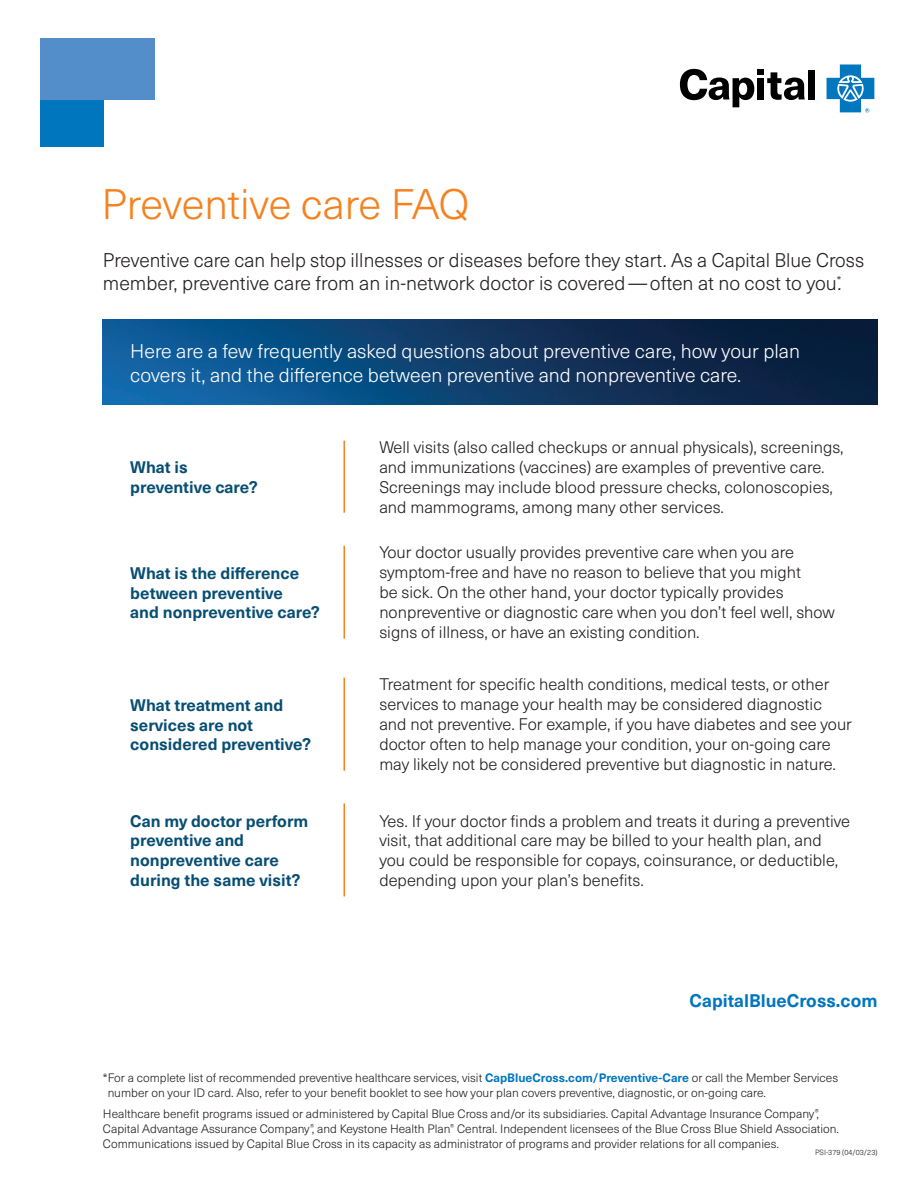
<style>
.page{position:relative;width:918px;height:1188px;background:#fff}
.page>*{position:absolute;margin:0;border:0;box-sizing:border-box;transform-origin:0 0}
.t1{font:300 42px "Neue Haas Unica Pro";color:#f58220}
.body_copy{font:300 19.5px/23.4px "Neue Haas Unica Pro";color:#231f20}
.body_copy-2{font:300 19.5px/23.4px "Neue Haas Unica Pro";color:#fff}
.Disclosure_Disclaime{font:700 18px "Neue Haas Unica Pro";color:#0076be}
.subhead1{font:300 16.5px/19.8px "Neue Haas Unica Pro";color:#231f20}
.subhead1-2{font:700 16.5px/19.8px "Neue Haas Unica Pro";color:#074e72}
.Disclosure_Disclaime-2{font:300 12px/15px "Neue Haas Unica Pro";color:#231f20}
.t2{font:300 7.5px "Neue Haas Unica Pro";color:#231f20}
.s1{font-weight:700;color:#0076be}
</style>
<div class="page">
<img style="left:103px;top:320px;width:775px;height:85px">
<div style="left:40px;top:100px;width:64px;height:47px;background:#0076be"></div>
<div style="left:40px;top:38px;width:115px;height:62px;background:#538dca"></div>
<hr style="left:343px;top:546px;width:2px;height:93px;background:#f58220">
<hr style="left:343px;top:441px;width:2px;height:72px;background:#f58220">
<hr style="left:343px;top:678px;width:2px;height:93px;background:#f58220">
<hr style="left:343px;top:803px;width:2px;height:93px;background:#f58220">
<div style="left:808px;top:70px;width:7px;height:29px;background:#000001"></div>
<svg style="left:680px;top:69px;width:125px;height:38px"></svg>
<svg style="left:827px;top:64px;width:47px;height:48px"></svg>
<p class="t1" style="left:101px;top:179px;width:369px">Preventive care FAQ</p>
<p class="body_copy" style="left:103px;top:249px;width:763px">Preventive care can help stop illnesses or diseases before they start. As a Capital Blue Cross member, preventive care from an in-network doctor is covered—often at no cost to you<sup>*</sup>.</p>
<p class="body_copy-2" style="left:130px;top:340px;width:671px">Here are a few frequently asked questions about preventive care, how your plan covers it, and the difference between preventive and nonpreventive care.</p>
<p class="subhead1-2" style="left:130px;top:457px;width:129px">What is preventive care?</p>
<p class="subhead1-2" style="left:130px;top:563px;width:191px">What is the difference between preventive<br>and nonpreventive care?</p>
<p class="subhead1-2" style="left:130px;top:695px;width:182px">What treatment and services are not considered preventive?</p>
<p class="subhead1-2" style="left:130px;top:811px;width:180px">Can my doctor perform preventive and nonpreventive care during the same visit?</p>
<p class="subhead1" style="left:379px;top:438px;width:466px">Well visits (also called checkups or annual physicals), screenings, and immunizations (vaccines) are examples of preventive care.<br>Screenings may include blood pressure checks, colonoscopies, and mammograms, among many other services.</p>
<p class="subhead1" style="left:379px;top:543px;width:457px">Your doctor usually provides preventive care when you are symptom-free and have no reason to believe that you might<br>be sick. On the other hand, your doctor typically provides nonpreventive or diagnostic care when you don’t feel well, show signs of illness, or have an existing condition.</p>
<p class="subhead1" style="left:379px;top:675px;width:474px">Treatment for specific health conditions, medical tests, or other services to manage your health may be considered diagnostic and not preventive. For example, if you have diabetes and see your doctor often to help manage your condition, your on-going care may likely not be considered preventive but diagnostic in nature.</p>
<p class="subhead1" style="left:379px;top:811px;width:472px">Yes. If your doctor finds a problem and treats it during a preventive visit, that additional care may be billed to your health plan, and you could be responsible for copays, coinsurance, or deductible, depending upon your plan’s benefits.</p>
<p class="Disclosure_Disclaime" style="left:690px;top:989px;width:189px">CapitalBlueCross.com</p>
<p class="Disclosure_Disclaime-2" style="left:108px;top:1071px;width:732px;text-indent:-5px">*For a complete list of recommended preventive healthcare services, visit <span class="s1">CapBlueCross.com/Preventive-Care</span> or call the Member Services number on your ID card. Also, refer to your benefit booklet to see how your plan covers preventive, diagnostic, or on-going care.</p>
<p class="Disclosure_Disclaime-2" style="left:103px;top:1107px;width:738px">Healthcare benefit programs issued or administered by Capital Blue Cross and/or its subsidiaries. Capital Advantage Insurance Company<sup>®</sup>,<br>Capital Advantage Assurance Company<sup>®</sup>, and Keystone Health Plan<sup>®</sup> Central. Independent licensees of the Blue Cross Blue Shield Association.<br>Communications issued by Capital Blue Cross in its capacity as administrator of programs and provider relations for all companies.</p>
<p class="t2" style="left:815px;top:1148px;width:64px">PSI-379 (04/03/23)</p>
</div>
